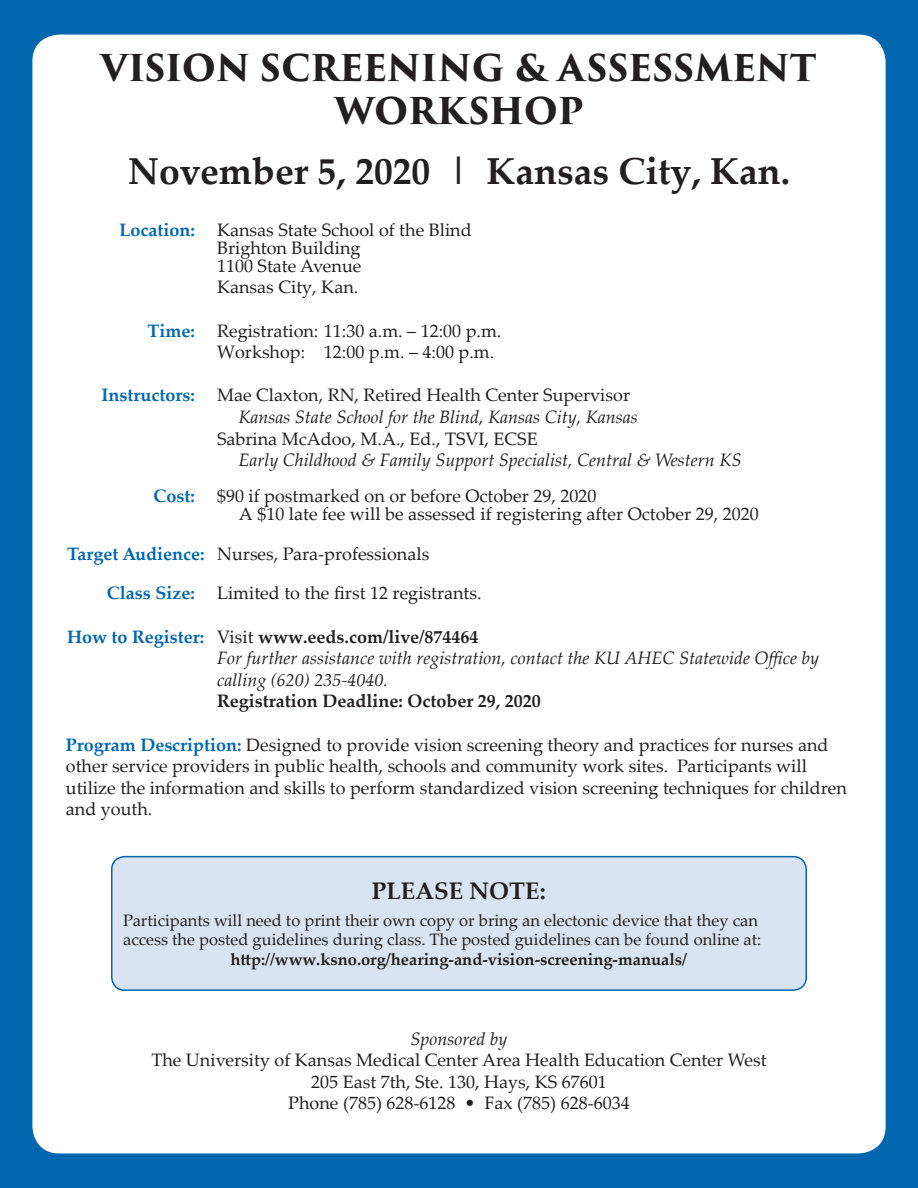
<style>
.page{position:relative;width:918px;height:1188px;background:#0067af}
.page>*{position:absolute;margin:0;border:0;box-sizing:border-box;transform-origin:0 0}
.t1{font:700 37.5px "Palatino Linotype";color:#231f20}
.t2{font:700 36px/43.2px "Trajan Pro 3";letter-spacing:-.01em;color:#231f20;text-align:center}
.t3{font:700 24px "Palatino Linotype";color:#231f20}
.t4{font:18px/21.6px "Palatino Linotype";color:#231f20}
.t5{font:italic 18px/21.6px "Palatino Linotype";color:#231f20}
.t6{font:700 18px "Palatino Linotype";color:#231f20}
.t7{font:16.5px/19.8px "Palatino Linotype";color:#231f20}
.t8{font:700 16.5px "Palatino Linotype";color:#231f20}
.s1{font-weight:700;color:#0067af}
.s2{font-weight:700;font-style:normal;color:#0168b3}
.s3{font-style:normal}
.s4{color:#0067af}
.s5{font-weight:400}
.s6{font-weight:700;color:#0168b3}
</style>
<div class="page">
<div style="left:32px;top:35px;width:854px;height:1118px;background:#fff;border-radius:27px"></div>
<div style="left:112px;top:857px;width:694px;height:133px;background:#dae3f2;border-radius:13px"></div>
<div style="left:111px;top:856px;width:696px;height:135px;border:2px solid #0067af;border-radius:13px"></div>
<p class="t2" style="left:101px;top:47px;width:717px">VISION SCREENING &amp; ASSESSMENT<br>WORKSHOP</p>
<p class="t1" style="left:128px;top:145px;width:664px">November 5, 2020 | Kansas City, Kan.</p>
<p class="t4" style="left:119px;top:218px;width:354px"><span class="s1">Location:</span> Kansas State School of the Blind</p>
<p class="t4" style="left:217px;top:236px;width:145px">Brighton Building</p>
<p class="t4" style="left:217px;top:254px;width:146px">1100 State Avenue</p>
<p class="t4" style="left:217px;top:276px;width:143px">Kansas City, Kan.</p>
<p class="t4" style="left:147px;top:319px;width:356px"><span class="s1">Time:</span> Registration: 11:30 a.m. – 12:00 p.m.</p>
<p class="t4" style="left:217px;top:341px;width:279px">Workshop: 12:00 p.m. – 4:00 p.m.</p>
<p class="t5" style="left:238px;top:384px;width:401px;text-indent:-137px"><span class="s2">Instructors:</span> <span class="s3">Mae Claxton, RN, Retired Health Center Supervisor<br></span>Kansas State School for the Blind, Kansas City, Kansas</p>
<p class="t4" style="left:217px;top:427px;width:322px">Sabrina McAdoo, M.A., Ed., TSVI, ECSE</p>
<p class="t5" style="left:238px;top:449px;width:505px">Early Childhood &amp; Family Support Specialist, Central &amp; Western KS</p>
<p class="t4" style="left:153px;top:485px;width:445px"><span class="s1">Cost:</span> $90 if postmarked on or before October 29, 2020</p>
<p class="t4" style="left:239px;top:503px;width:521px">A $10 late fee will be assessed if registering after October 29, 2020</p>
<p class="t4" style="left:67px;top:542px;width:364px"><span class="s1">Target Audience:</span> Nurses, Para-professionals</p>
<p class="t4" style="left:107px;top:582px;width:376px"><span class="s1">Class Size:</span> Limited to the first 12 registrants.</p>
<p class="t6" style="left:67px;top:624px;width:413px"><span class="s4">How to Register:</span> <span class="s5">Visit</span> www.eeds.com/live/874464</p>
<p class="t5" style="left:217px;top:647px;width:603px">For further assistance with registration, contact the KU AHEC Statewide Office by calling (620) 235-4040.</p>
<p class="t6" style="left:217px;top:689px;width:325px">Registration Deadline: October 29, 2020</p>
<p class="t4" style="left:66px;top:733px;width:783px"><span class="s6">Program Description:</span> Designed to provide vision screening theory and practices for nurses and other service providers in public health, schools and community work sites. Participants will utilize the information and skills to perform standardized vision screening techniques for children and youth.</p>
<p class="t3" style="left:372px;top:874px;width:176px">PLEASE NOTE:</p>
<p class="t7" style="left:123px;top:910px;width:639px">Participants will need to print their own copy or bring an electonic device that they can access the posted guidelines during class. The posted guidelines can be found online at:</p>
<p class="t8" style="left:230px;top:948px;width:458px">http://www.ksno.org/hearing-and-vision-screening-manuals/</p>
<p class="t5" style="left:411px;top:1027px;width:98px">Sponsored by</p>
<p class="t4" style="left:151px;top:1049px;width:617px">The University of Kansas Medical Center Area Health Education Center West</p>
<p class="t4" style="left:311px;top:1070px;width:297px">205 East 7th, Ste. 130, Hays, KS 67601</p>
<p class="t4" style="left:288px;top:1092px;width:343px">Phone (785) 628-6128 • Fax (785) 628-6034</p>
</div>
